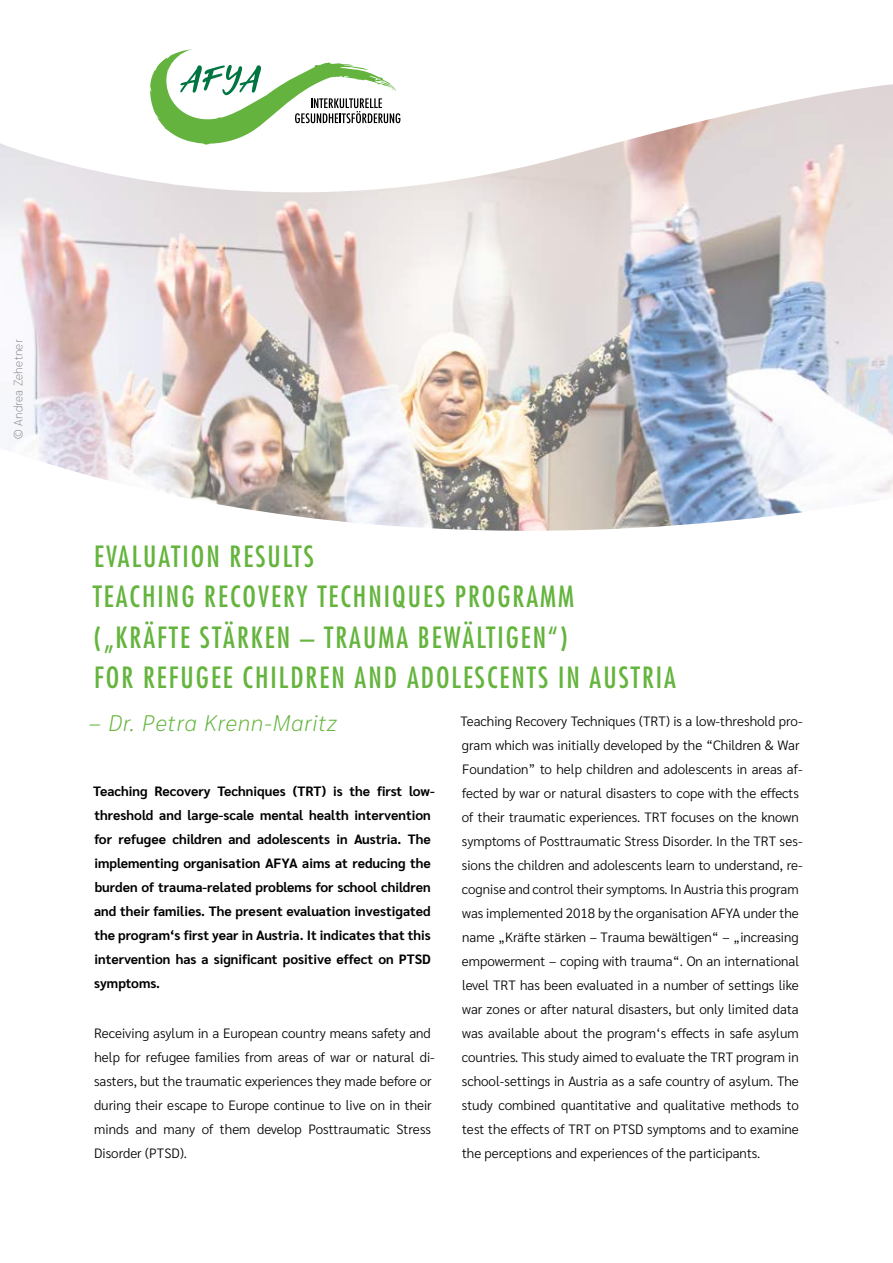
<style>
.page{position:relative;width:893px;height:1263px;background:#fff}
.page>*{position:absolute;margin:0;border:0;box-sizing:border-box;transform-origin:0 0}
.t1{font:condensed 28.5px/40.5px "Futura";letter-spacing:.07em;color:#64b43d}
.t2{font:italic 200 22.5px "Sarabun";letter-spacing:.04em;color:#64b43d}
.t3{font:300 13.5px/24px "Sarabun";color:#000}
.t4{font:700 13.5px/24px "Sarabun";color:#000}
.t5{font:100 12px "Sarabun";letter-spacing:.02em;color:#706f6f}
</style>
<div class="page">
<img style="left:0;top:84px;width:893px;height:447px">
<svg style="left:150px;top:49px;width:250px;height:96px"></svg>
<p class="t5" style="left:7px;top:439px;width:101px;rotate:-90deg">© Andrea Zehetner</p>
<h1 class="t1" style="left:93px;top:536px;width:585px">EVALUATION RESULTS<br>TEACHING RECOVERY TECHNIQUES PROGRAMM („KRÄFTE STÄRKEN – TRAUMA BEWÄLTIGEN“)<br>FOR REFUGEE CHILDREN AND ADOLESCENTS IN AUSTRIA</h1>
<h2 class="t2" style="left:89px;top:710px;width:250px">– Dr. Petra Krenn-Maritz</h2>
<p class="t4" style="left:93px;top:780px;width:343px">Teaching Recovery Techniques (TRT) is the first low&shy;threshold and large-scale mental health intervention for refugee children and adolescents in Austria. The implementing organisation AFYA aims at reducing the burden of trauma-related problems for school children and their families. The present evaluation investigated the program‘s first year in Austria. It indicates that this intervention has a significant positive effect on PTSD symptoms.</p>
<p class="t3" style="left:94px;top:1021px;width:342px">Receiving asylum in a European country means safety and help for refugee families from areas of war or natural di&shy;sasters, but the traumatic experiences they made before or during their escape to Europe continue to live on in their minds and many of them develop Posttraumatic Stress Disorder (PTSD).</p>
<p class="t3" style="left:461px;top:709px;width:344px">Teaching Recovery Techniques (TRT) is a low-threshold pro&shy;gram which was initially developed by the “Children &amp; War Foundation” to help children and adolescents in areas af&shy;fected by war or natural disasters to cope with the effects of their traumatic experiences. TRT focuses on the known symptoms of Posttraumatic Stress Disorder. In the TRT ses&shy;sions the children and adolescents learn to understand, re&shy;cognise and control their symptoms. In Austria this program was implemented 2018 by the organisation AFYA under the name „Kräfte stärken – Trauma bewältigen“ – „increasing empowerment – coping with trauma“. On an international level TRT has been evaluated in a number of settings like war zones or after natural disasters, but only limited data was available about the program‘s effects in safe asylum countries. This study aimed to evaluate the TRT program in school-settings in Austria as a safe country of asylum. The study combined quantitative and qualitative methods to test the effects of TRT on PTSD symptoms and to examine the perceptions and experiences of the participants.</p>
</div>
